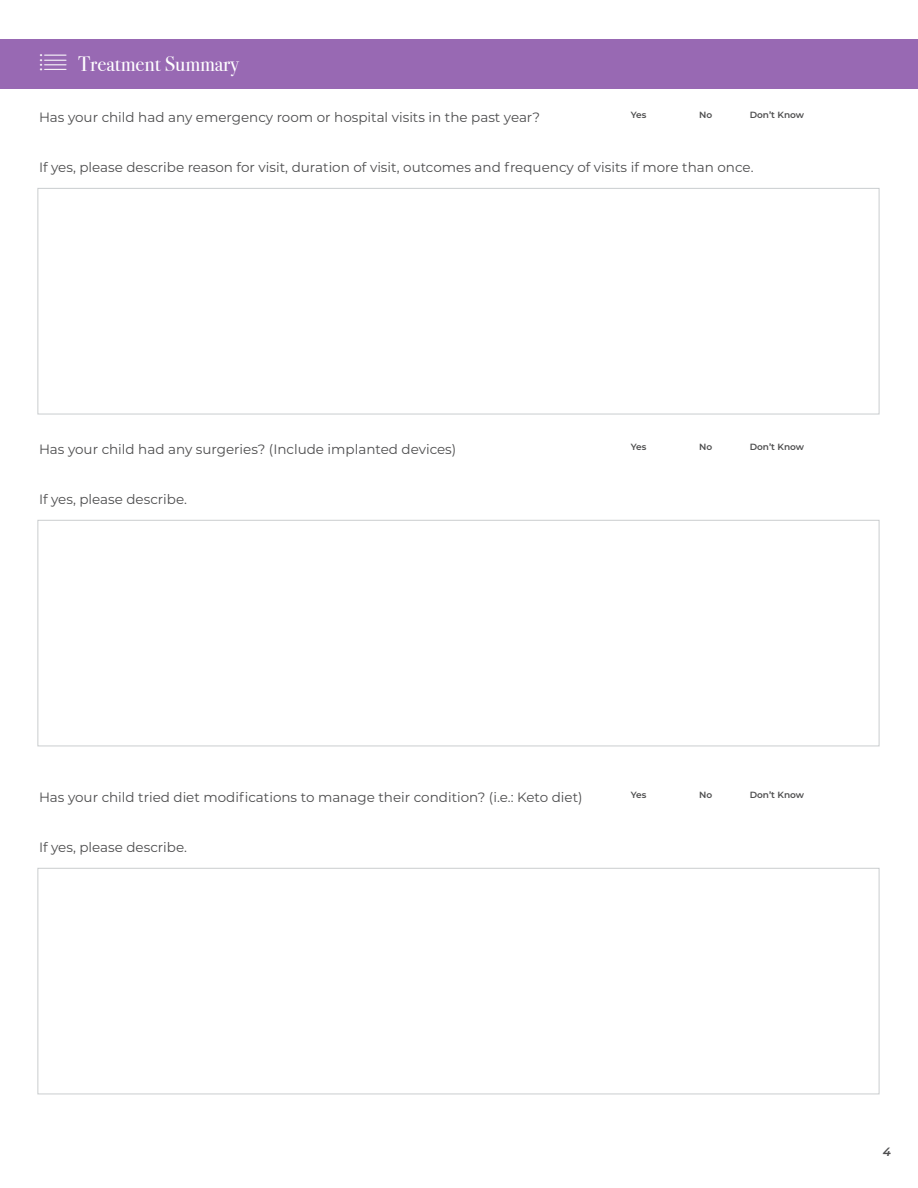
<style>
.page{position:relative;width:918px;height:1188px;background:#fff}
.page>*{position:absolute;margin:0;border:0;box-sizing:border-box;transform-origin:0 0}
.t1{font:28.5px "SS Glyphish Outlined";color:#fff}
.t2{font:21px "Bodoni Svty Two ITCTT";color:#fff}
.t3{font:13.5px "Montserrat";color:#4d4d4e}
.t4{font:italic 600 12px "Montserrat";color:#4d4d4e}
.t5{font:600 9px "Montserrat";color:#4d4d4e}
</style>
<div class="page">
<div style="left:0;top:40px;width:918px;height:49px;background:#9869b3"></div>
<div style="left:38px;top:188px;width:841px;height:226px;border:1px solid #cacdcf"></div>
<div style="left:38px;top:520px;width:841px;height:226px;border:1px solid #cacdcf"></div>
<div style="left:38px;top:868px;width:841px;height:226px;border:1px solid #cacdcf"></div>
<h1 class="t1" style="left:39px;top:48px;width:30px">list</h1>
<h2 class="t2" style="left:78px;top:47px;width:162px">Treatment Summary</h2>
<p class="t3" style="left:39px;top:108px;width:503px">Has your child had any emergency room or hospital visits in the past year?</p>
<p class="t5" style="left:631px;top:108px;width:17px">Yes</p>
<p class="t5" style="left:699px;top:108px;width:15px">No</p>
<p class="t5" style="left:750px;top:108px;width:56px">Don’t Know</p>
<p class="t3" style="left:39px;top:158px;width:716px">If yes, please describe reason for visit, duration of visit, outcomes and frequency of visits if more than once.</p>
<p class="t3" style="left:39px;top:440px;width:419px">Has your child had any surgeries? (Include implanted devices)</p>
<p class="t3" style="left:39px;top:490px;width:150px">If yes, please describe.</p>
<p class="t5" style="left:631px;top:440px;width:17px">Yes</p>
<p class="t5" style="left:699px;top:440px;width:15px">No</p>
<p class="t5" style="left:750px;top:440px;width:56px">Don’t Know</p>
<p class="t3" style="left:39px;top:788px;width:545px">Has your child tried diet modifications to manage their condition? (i.e.: Keto diet)</p>
<p class="t3" style="left:39px;top:838px;width:150px">If yes, please describe.</p>
<p class="t5" style="left:631px;top:788px;width:17px">Yes</p>
<p class="t5" style="left:699px;top:788px;width:15px">No</p>
<p class="t5" style="left:750px;top:788px;width:56px">Don’t Know</p>
<p class="t4" style="left:883px;top:1144px;width:10px">4</p>
</div>
